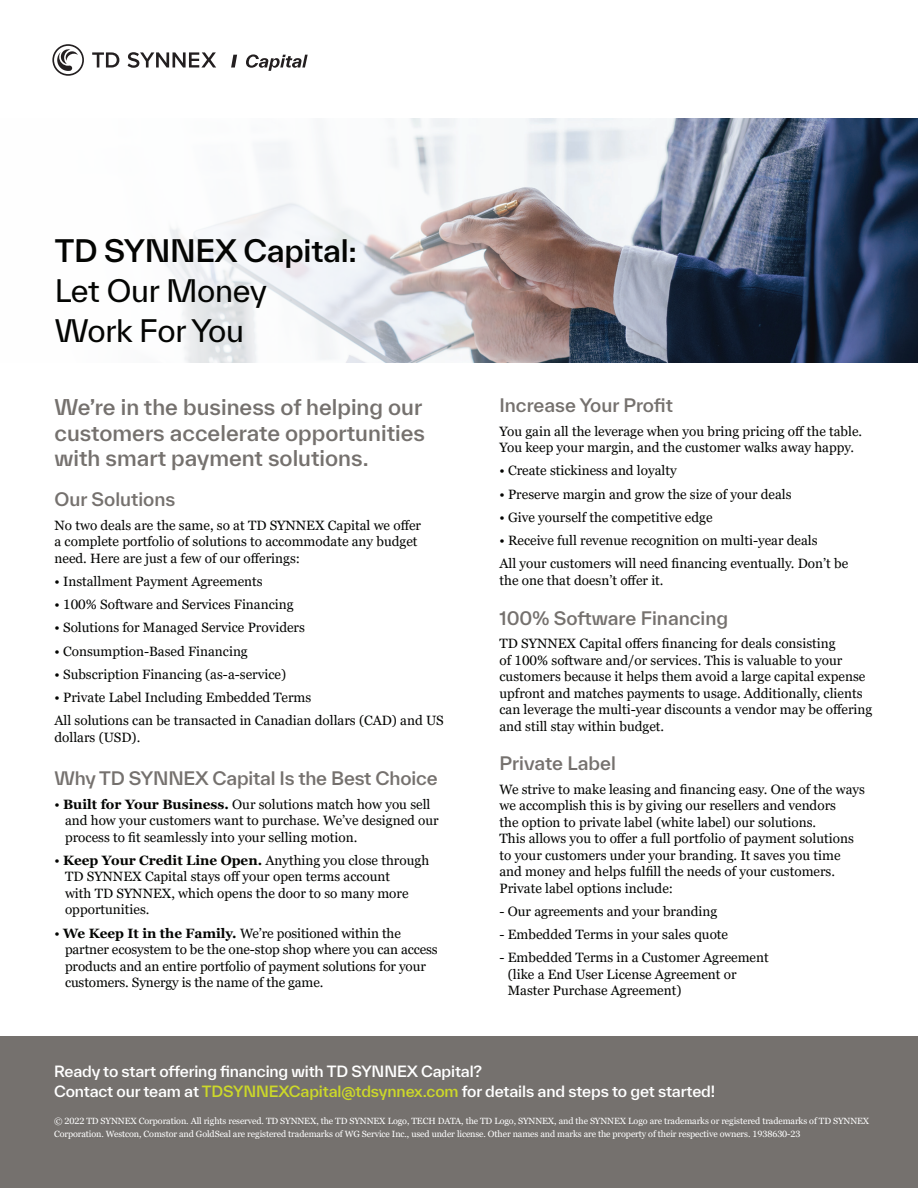
<style>
.page{position:relative;width:918px;height:1188px;background:#fff}
.page>*{position:absolute;margin:0;border:0;box-sizing:border-box;transform-origin:0 0}
.t1{font:30px/40px "TWK Everett";letter-spacing:-.01em;color:#040503}
.t2{font:500 30px "TWK Everett";letter-spacing:-.01em;color:#040503}
.t3{font:500 21px/25.5px "TWK Everett";color:#75716e}
.t4{font:500 18px "TWK Everett";letter-spacing:-.005em;color:#75716e}
.t5{font:500 15px/20.4px "TWK Everett";letter-spacing:-.01em;color:#fff}
.t6{font:13.5px/16.5px "Georgia Pro";color:#040503}
.t7{font:9px/13.5px "Georgia Pro";letter-spacing:-.01em;color:#fff}
.s1{font-weight:700}
.s2{color:#ccd829}
</style>
<div class="page">
<img style="left:150px;top:119px;width:768px;height:244px">
<div style="left:0;top:1036px;width:918px;height:152px;background:#75716e"></div>
<svg style="left:52px;top:44px;width:32px;height:32px"></svg>
<svg style="left:92px;top:52px;width:27px;height:16px"></svg>
<svg style="left:128px;top:52px;width:88px;height:16px"></svg>
<svg style="left:246px;top:54px;width:62px;height:17px"></svg>
<svg style="left:231px;top:55px;width:6px;height:13px"></svg>
<h1 class="t2" style="left:55px;top:230px;width:304px">TD SYNNEX Capital:</h1>
<h1 class="t1" style="left:55px;top:271px;width:214px">Let Our Money<br>Work For You</h1>
<h2 class="t3" style="left:55px;top:394px;width:372px">We’re in the business of helping our customers accelerate opportunities with smart payment solutions.</h2>
<h3 class="t4" style="left:55px;top:487px;width:122px">Our Solutions</h3>
<p class="t6" style="left:55px;top:517px;width:368px">No two deals are the same, so at TD SYNNEX Capital we offer a complete portfolio of solutions to accommodate any budget need. Here are just a few of our offerings:</p>
<p class="t6" style="left:55px;top:573px;width:210px">• Installment Payment Agreements</p>
<p class="t6" style="left:55px;top:597px;width:241px">• 100% Software and Services Financing</p>
<p class="t6" style="left:55px;top:620px;width:252px">• Solutions for Managed Service Providers</p>
<p class="t6" style="left:55px;top:643px;width:195px">• Consumption-Based Financing</p>
<p class="t6" style="left:55px;top:666px;width:233px">• Subscription Financing (as-a-service)</p>
<p class="t6" style="left:55px;top:686px;width:391px;line-height:23.2px">• Private Label Including Embedded Terms<br>All solutions can be transacted in Canadian dollars (CAD) and US</p>
<p class="t6" style="left:55px;top:729px;width:87px">dollars (USD).</p>
<h3 class="t4" style="left:55px;top:766px;width:385px">Why TD SYNNEX Capital Is the Best Choice</h3>
<p class="t6" style="left:65px;top:796px;width:375px;text-indent:-11px">• <span class="s1">Built for Your Business.</span> Our solutions match how you sell and how your customers want to purchase. We’ve designed our process to fit seamlessly into your selling motion.</p>
<p class="t6" style="left:65px;top:852px;width:366px;text-indent:-11px">• <span class="s1">Keep Your Credit Line Open.</span> Anything you close through TD SYNNEX Capital stays off your open terms account<br>with TD SYNNEX, which opens the door to so many more opportunities.</p>
<p class="t6" style="left:65px;top:925px;width:374px;text-indent:-11px">• <span class="s1">We Keep It in the Family.</span> We’re positioned within the partner ecosystem to be the one-stop shop where you can access products and an entire portfolio of payment solutions for your customers. Synergy is the name of the game.</p>
<h3 class="t4" style="left:500px;top:393px;width:175px">Increase Your Profit</h3>
<p class="t6" style="left:500px;top:423px;width:364px">You gain all the leverage when you bring pricing off the table.<br>You keep your margin, and the customer walks away happy.</p>
<p class="t6" style="left:500px;top:463px;width:179px">• Create stickiness and loyalty</p>
<p class="t6" style="left:500px;top:486px;width:294px">• Preserve margin and grow the size of your deals</p>
<p class="t6" style="left:500px;top:510px;width:215px">• Give yourself the competitive edge</p>
<p class="t6" style="left:500px;top:529px;width:350px;line-height:23.2px">• Receive full revenue recognition on multi-year deals<br>All your customers will need financing eventually. Don’t be</p>
<p class="t6" style="left:500px;top:573px;width:166px">the one that doesn’t offer it.</p>
<h3 class="t4" style="left:500px;top:605px;width:230px">100% Software Financing</h3>
<p class="t6" style="left:500px;top:636px;width:374px">TD SYNNEX Capital offers financing for deals consisting<br>of 100% software and/or services. This is valuable to your customers because it helps them avoid a large capital expense upfront and matches payments to usage. Additionally, clients can leverage the multi-year discounts a vendor may be offering and still stay within budget.</p>
<h3 class="t4" style="left:500px;top:751px;width:118px">Private Label</h3>
<p class="t6" style="left:500px;top:781px;width:367px">We strive to make leasing and financing easy. One of the ways we accomplish this is by giving our resellers and vendors<br>the option to private label (white label) our solutions.<br>This allows you to offer a full portfolio of payment solutions to your customers under your branding. It saves you time and money and helps fulfill the needs of your customers.<br>Private label options include:</p>
<p class="t6" style="left:500px;top:904px;width:219px">- Our agreements and your branding</p>
<p class="t6" style="left:500px;top:927px;width:230px">- Embedded Terms in your sales quote</p>
<p class="t6" style="left:508px;top:950px;width:263px;text-indent:-8px">- Embedded Terms in a Customer Agreement (like a End User License Agreement or<br>Master Purchase Agreement)</p>
<p class="t5" style="left:54px;top:1061px;width:663px">Ready to start offering financing with TD SYNNEX Capital?<br>Contact our team at <span class="s2">TDSYNNEXCapital@tdsynnex.com</span> for details and steps to get started!</p>
<p class="t7" style="left:54px;top:1114px;width:817px">© 2022 TD SYNNEX Corporation. All rights reserved. TD SYNNEX, the TD SYNNEX Logo, TECH DATA, the TD Logo, SYNNEX, and the SYNNEX Logo are trademarks or registered trademarks of TD SYNNEX<br>Corporation. Westcon, Comstor and GoldSeal are registered trademarks of WG Service Inc., used under license. Other names and marks are the property of their respective owners. 1938630-23</p>
</div>
